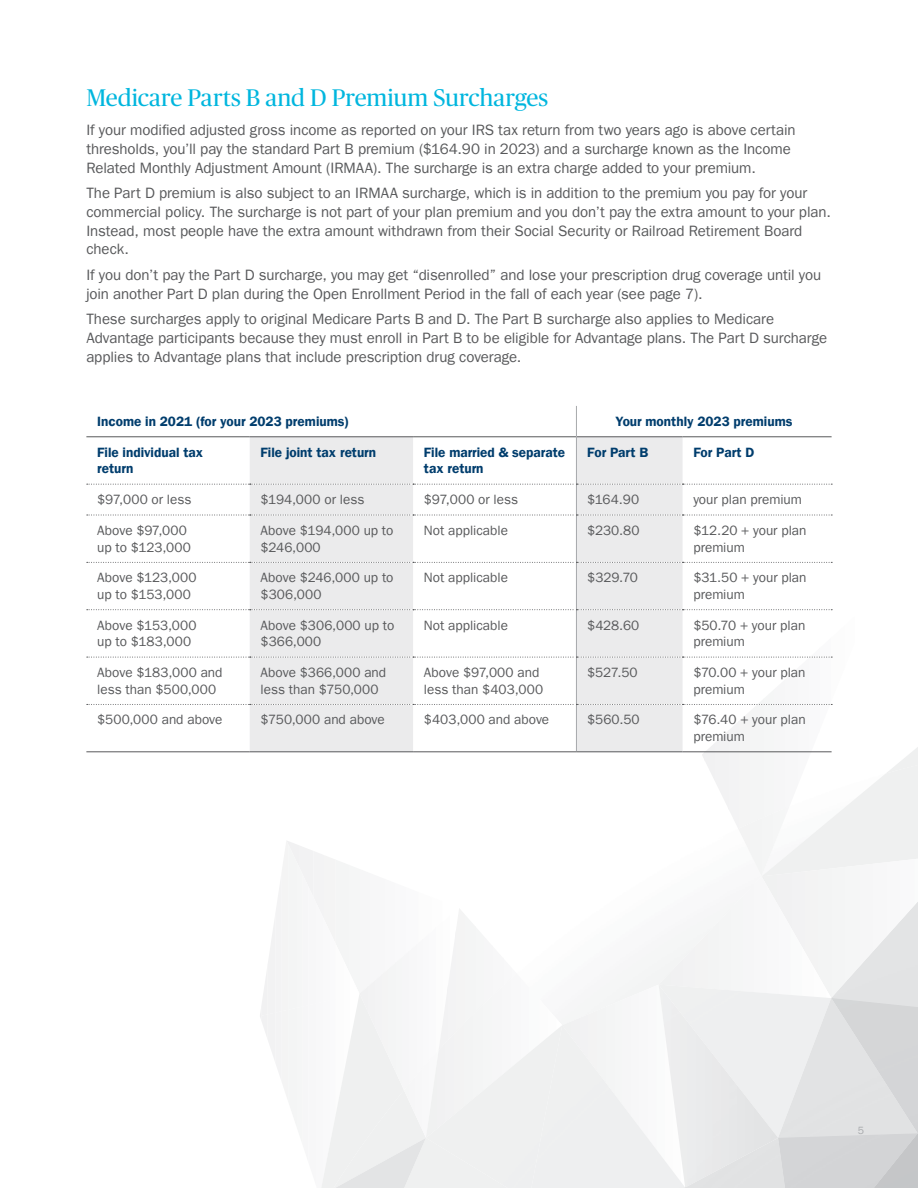
<style>
.page{position:relative;width:918px;height:1188px;background:#fff}
.page>*{position:absolute;margin:0;border:0;box-sizing:border-box;transform-origin:0 0}
.t1{font:24px "Publico Headline";letter-spacing:-.005em;color:#00b6de}
.t2{font:15px/18.8px "ITC Frank Goth For AMPF";letter-spacing:-.005em;color:#58595b}
.t3{font:13.5px/16.5px "ITC Frank Goth For AMPF";color:#58595b}
.t4{font:700 13.5px/16.5px "ITC Frank Goth For AMPF Dm";color:#003d6d}
.t5{font:10.5px "ITC Frank Goth For AMPF";color:#a7a9ac}
</style>
<div class="page">
<div style="left:820px;top:601px;width:11px;height:228px;background:#fafafb"></div>
<div style="left:809px;top:601px;width:11px;height:228px;background:#f9f9fa"></div>
<div style="left:798px;top:601px;width:11px;height:228px;background:#f8f8f9"></div>
<div style="left:785px;top:601px;width:13px;height:228px;background:#f7f7f8"></div>
<div style="left:774px;top:601px;width:11px;height:228px;background:#f6f6f7"></div>
<svg style="left:715px;top:610px;width:13px;height:181px"></svg>
<svg style="left:704px;top:610px;width:11px;height:170px"></svg>
<hr style="left:702px;top:601px;width:2px;height:228px;background:#f0f0f1">
<svg style="left:260px;top:841px;width:99px;height:347px"></svg>
<div style="left:429px;top:908px;width:6px;height:182px;background:#fafafb"></div>
<div style="left:423px;top:908px;width:6px;height:182px;background:#f9f9fa"></div>
<div style="left:416px;top:908px;width:7px;height:182px;background:#f8f8f9"></div>
<div style="left:408px;top:908px;width:8px;height:182px;background:#f7f7f8"></div>
<div style="left:402px;top:908px;width:6px;height:182px;background:#f6f6f7"></div>
<div style="left:396px;top:908px;width:6px;height:182px;background:#f5f6f6"></div>
<div style="left:388px;top:908px;width:8px;height:182px;background:#f4f5f5"></div>
<div style="left:381px;top:908px;width:7px;height:182px;background:#f4f4f4"></div>
<div style="left:375px;top:908px;width:6px;height:182px;background:#f3f3f4"></div>
<div style="left:367px;top:908px;width:8px;height:182px;background:#f2f2f3"></div>
<div style="left:361px;top:908px;width:6px;height:182px;background:#f1f1f2"></div>
<hr style="left:359px;top:908px;width:2px;height:182px;background:#f0f0f1">
<div style="left:512px;top:908px;width:5px;height:142px;background:#f9f9fa"></div>
<div style="left:484px;top:908px;width:8px;height:142px;background:#f6f6f7"></div>
<div style="left:475px;top:908px;width:9px;height:142px;background:#f5f6f6"></div>
<div style="left:465px;top:908px;width:10px;height:142px;background:#f4f5f5"></div>
<div style="left:456px;top:908px;width:9px;height:142px;background:#f4f4f4"></div>
<svg style="left:897px;top:747px;width:21px;height:18px"></svg>
<div style="left:738px;top:806px;width:24px;height:70px;background:#f4f4f4"></div>
<div style="left:334px;top:1090px;width:70px;height:98px;background:#eff0f0"></div>
<div style="left:659px;top:876px;width:119px;height:109px;background:#f6f6f7"></div>
<img style="left:562px;top:1025px;width:123px;height:163px">
<div style="left:426px;top:1138px;width:82px;height:50px;background:#eff0f0"></div>
<img style="left:335px;top:1138px;width:91px;height:50px">
<div style="left:778px;top:854px;width:140px;height:144px;background:#f3f4f4"></div>
<img style="left:831px;top:902px;width:87px;height:96px">
<img style="left:778px;top:998px;width:140px;height:135px">
<img style="left:778px;top:1133px;width:140px;height:55px">
<svg style="left:250px;top:437px;width:433px;height:314px;fill:#ebebec"></svg>
<hr style="left:86px;top:436px;width:164px;height:1px;background:#58595b">
<hr style="left:250px;top:436px;width:163px;height:1px;background:#58595b">
<hr style="left:413px;top:436px;width:163px;height:1px;background:#58595b">
<hr style="left:577px;top:436px;width:106px;height:1px;background:#58595b">
<hr style="left:683px;top:436px;width:149px;height:1px;background:#58595b">
<hr style="left:576px;top:406px;width:1px;height:31px;background:#a7a9ac">
<hr style="left:576px;top:437px;width:1px;height:47px;background:#a7a9ac">
<hr style="left:576px;top:485px;width:1px;height:30px;background:#a7a9ac">
<hr style="left:576px;top:515px;width:1px;height:47px;background:#a7a9ac">
<hr style="left:576px;top:563px;width:1px;height:46px;background:#a7a9ac">
<hr style="left:576px;top:610px;width:1px;height:47px;background:#a7a9ac">
<hr style="left:576px;top:657px;width:1px;height:47px;background:#a7a9ac">
<hr style="left:576px;top:705px;width:1px;height:46px;background:#a7a9ac">
<hr style="left:86px;top:751px;width:164px;height:1px;background:#58595b">
<hr style="left:250px;top:751px;width:163px;height:1px;background:#58595b">
<hr style="left:413px;top:751px;width:163px;height:1px;background:#58595b">
<svg style="left:87px;top:484px;width:745px;height:1px"></svg>
<svg style="left:87px;top:515px;width:745px;height:1px"></svg>
<svg style="left:87px;top:562px;width:745px;height:1px"></svg>
<svg style="left:87px;top:609px;width:745px;height:1px"></svg>
<svg style="left:87px;top:657px;width:745px;height:1px"></svg>
<hr style="left:576px;top:751px;width:107px;height:1px;background:#58595b">
<hr style="left:683px;top:751px;width:149px;height:1px;background:#58595b">
<svg style="left:87px;top:704px;width:745px;height:1px"></svg>
<h1 class="t1" style="left:86px;top:80px;width:463px">Medicare Parts B and D Premium Surcharges</h1>
<p class="t2" style="left:86px;top:121px;width:711px">If your modified adjusted gross income as reported on your IRS tax return from two years ago is above certain thresholds, you’ll pay the standard Part B premium ($164.90 in 2023) and a surcharge known as the Income<br>Related Monthly Adjustment Amount (IRMAA). The surcharge is an extra charge added to your premium.</p>
<p class="t2" style="left:86px;top:184px;width:746px">The Part D premium is also subject to an IRMAA surcharge, which is in addition to the premium you pay for your commercial policy. The surcharge is not part of your plan premium and you don’t pay the extra amount to your plan.<br>Instead, most people have the extra amount withdrawn from their Social Security or Railroad Retirement Board check.</p>
<p class="t2" style="left:86px;top:266px;width:736px">If you don’t pay the Part D surcharge, you may get “disenrolled” and lose your prescription drug coverage until you join another Part D plan during the Open Enrollment Period in the fall of each year (see page 7).</p>
<p class="t2" style="left:86px;top:310px;width:742px">These surcharges apply to original Medicare Parts B and D. The Part B surcharge also applies to Medicare<br>Advantage participants because they must enroll in Part B to be eligible for Advantage plans. The Part D surcharge applies to Advantage plans that include prescription drug coverage.</p>
<p class="t4" style="left:97px;top:413px;width:253px">Income in 2021 (for your 2023 premiums)</p>
<p class="t4" style="left:615px;top:413px;width:179px">Your monthly 2023 premiums</p>
<p class="t4" style="left:97px;top:444px;width:107px">File individual tax return</p>
<p class="t4" style="left:261px;top:444px;width:117px">File joint tax return</p>
<p class="t4" style="left:424px;top:444px;width:143px">File married &amp; separate tax return</p>
<p class="t4" style="left:587px;top:444px;width:63px">For Part B</p>
<p class="t4" style="left:693px;top:444px;width:63px">For Part D</p>
<p class="t3" style="left:97px;top:491px;width:96px">$97,000 or less</p>
<p class="t3" style="left:261px;top:491px;width:105px">$194,000 or less</p>
<p class="t3" style="left:424px;top:491px;width:96px">$97,000 or less</p>
<p class="t3" style="left:587px;top:491px;width:53px">$164.90</p>
<p class="t3" style="left:693px;top:491px;width:110px">your plan premium</p>
<p class="t3" style="left:97px;top:522px;width:95px">Above $97,000 up to $123,000</p>
<p class="t3" style="left:261px;top:522px;width:134px">Above $194,000 up to $246,000</p>
<p class="t3" style="left:424px;top:522px;width:86px">Not applicable</p>
<p class="t3" style="left:587px;top:522px;width:54px">$230.80</p>
<p class="t3" style="left:693px;top:522px;width:115px">$12.20 + your plan premium</p>
<p class="t3" style="left:97px;top:570px;width:101px">Above $123,000 up to $153,000</p>
<p class="t3" style="left:261px;top:570px;width:134px">Above $246,000 up to $306,000</p>
<p class="t3" style="left:424px;top:570px;width:86px">Not applicable</p>
<p class="t3" style="left:587px;top:570px;width:52px">$329.70</p>
<p class="t3" style="left:693px;top:570px;width:115px">$31.50 + your plan premium</p>
<p class="t3" style="left:97px;top:617px;width:101px">Above $153,000 up to $183,000</p>
<p class="t3" style="left:261px;top:617px;width:135px">Above $306,000 up to $366,000</p>
<p class="t3" style="left:424px;top:617px;width:86px">Not applicable</p>
<p class="t3" style="left:587px;top:617px;width:54px">$428.60</p>
<p class="t3" style="left:693px;top:617px;width:113px">$50.70 + your plan premium</p>
<p class="t3" style="left:97px;top:664px;width:127px">Above $183,000 and less than $500,000</p>
<p class="t3" style="left:261px;top:664px;width:127px">Above $366,000 and less than $750,000</p>
<p class="t3" style="left:424px;top:664px;width:121px">Above $97,000 and less than $403,000</p>
<p class="t3" style="left:587px;top:664px;width:52px">$527.50</p>
<p class="t3" style="left:693px;top:664px;width:114px">$70.00 + your plan premium</p>
<p class="t3" style="left:97px;top:712px;width:127px">$500,000 and above</p>
<p class="t3" style="left:261px;top:712px;width:126px">$750,000 and above</p>
<p class="t3" style="left:424px;top:712px;width:127px">$403,000 and above</p>
<p class="t3" style="left:587px;top:712px;width:54px">$560.50</p>
<p class="t3" style="left:693px;top:712px;width:114px">$76.40 + your plan premium</p>
<p class="t5" style="left:858px;top:1124px;width:8px">5</p>
</div>
